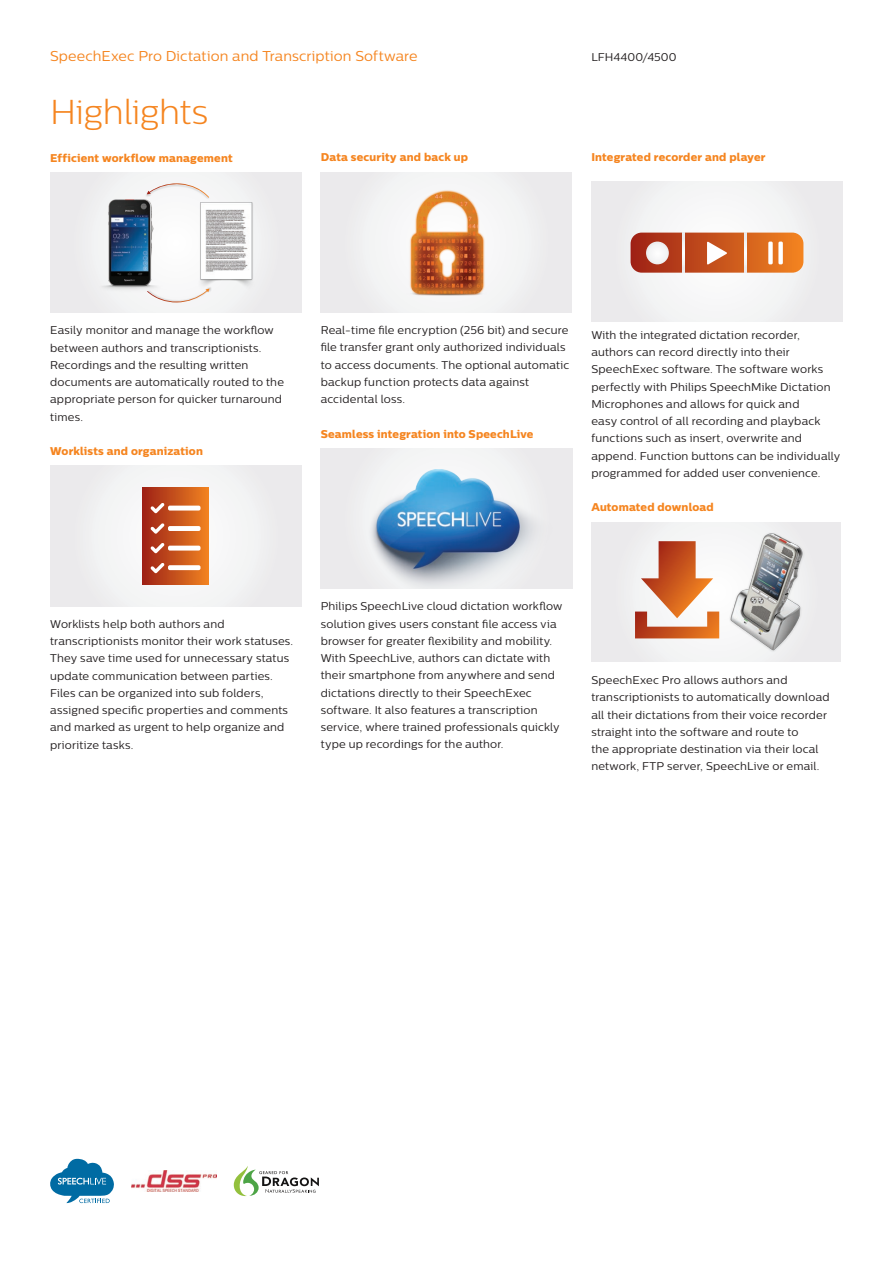
<style>
.page{position:relative;width:893px;height:1263px;background:#fff}
.page>*{position:absolute;margin:0;border:0;box-sizing:border-box;transform-origin:0 0}
.t1{font:300 34.5px "Centrale Sans";letter-spacing:-.01em;color:#f58520}
.t2{font:14.25px "Centrale Sans";letter-spacing:.01em;color:#f58520}
.t3{font:11.25px/17.2px "Centrale Sans";letter-spacing:.015em;color:#231f20}
.t4{font:11.25px "Centrale Sans X Bold";letter-spacing:.015em;color:#f58520}
</style>
<div class="page">
<div style="left:50px;top:172px;width:251px;height:141px;background:linear-gradient(to right,#f1f1f2,#f1f1f2)"></div>
<img style="left:197px;top:201px;width:57px;height:90px">
<img style="left:98px;top:199px;width:64px;height:94px">
<img style="left:144px;top:182px;width:67px;height:22px">
<svg style="left:147px;top:180px;width:62px;height:18px"></svg>
<img style="left:145px;top:279px;width:68px;height:28px">
<svg style="left:147px;top:288px;width:62px;height:17px"></svg>
<div style="left:50px;top:466px;width:251px;height:140px;background:#f1f1f2"></div>
<div style="left:143px;top:487px;width:66px;height:98px;background:linear-gradient(to right,#9e2217,#f08424)"></div>
<svg style="left:150px;top:503px;width:14px;height:10px"></svg>
<svg style="left:150px;top:523px;width:14px;height:11px"></svg>
<svg style="left:150px;top:543px;width:14px;height:10px"></svg>
<svg style="left:150px;top:563px;width:14px;height:10px"></svg>
<hr style="left:168px;top:506px;width:33px;height:4px;background:#fff;border-radius:2px">
<div style="left:168px;top:526px;width:33px;height:5px;background:#fff;border-radius:2px"></div>
<hr style="left:168px;top:546px;width:33px;height:4px;background:#fff;border-radius:2px">
<div style="left:168px;top:565px;width:33px;height:5px;background:#fff;border-radius:2px"></div>
<div style="left:321px;top:172px;width:251px;height:141px;background:#f0f0f1"></div>
<img style="left:410px;top:190px;width:75px;height:105px">
<div style="left:321px;top:448px;width:251px;height:141px;background:#ebeaec"></div>
<img style="left:373px;top:470px;width:160px;height:114px">
<div style="left:591px;top:181px;width:252px;height:140px;background:#f0f0f1"></div>
<svg style="left:631px;top:233px;width:172px;height:40px;background:#cc602d"></svg>
<div style="left:778px;top:242px;width:5px;height:22px;background:#fff;border-radius:2px"></div>
<div style="left:768px;top:242px;width:5px;height:22px;background:#fff;border-radius:2px"></div>
<hr style="left:683px;top:233px;width:2px;height:40px;background:#f3f4f4">
<hr style="left:745px;top:233px;width:2px;height:40px;background:#f3f4f4">
<svg style="left:646px;top:242px;width:23px;height:22px"></svg>
<svg style="left:591px;top:522px;width:250px;height:139px"></svg>
<svg style="left:635px;top:541px;width:84px;height:97px"></svg>
<img style="left:729px;top:531px;width:75px;height:121px">
<svg style="left:234px;top:1166px;width:85px;height:30px"></svg>
<svg style="left:50px;top:1159px;width:64px;height:44px"></svg>
<img style="left:131px;top:1171px;width:85px;height:20px">
<p class="t2" style="left:50px;top:48px;width:369px">SpeechExec Pro Dictation and Transcription Software</p>
<p class="t3" style="left:591px;top:48px;width:87px">LFH4400/4500</p>
<h1 class="t1" style="left:50px;top:92px;width:159px">Highlights</h1>
<p class="t4" style="left:50px;top:151px;width:184px">Efficient workflow management</p>
<p class="t4" style="left:321px;top:150px;width:149px">Data security and back up</p>
<p class="t4" style="left:591px;top:150px;width:176px">Integrated recorder and player</p>
<p class="t3" style="left:50px;top:321px;width:235px">Easily monitor and manage the workflow between authors and transcriptionists.<br>Recordings and the resulting written documents are automatically routed to the appropriate person for quicker turnaround times.</p>
<p class="t4" style="left:50px;top:444px;width:154px">Worklists and organization</p>
<p class="t3" style="left:321px;top:321px;width:250px">Real-time file encryption (256 bit) and secure file transfer grant only authorized individuals to access documents. The optional automatic backup function protects data against accidental loss.</p>
<p class="t4" style="left:321px;top:427px;width:214px">Seamless integration into SpeechLive</p>
<p class="t3" style="left:591px;top:326px;width:251px">With the integrated dictation recorder, authors can record directly into their SpeechExec software. The software works perfectly with Philips SpeechMike Dictation Microphones and allows for quick and<br>easy control of all recording and playback functions such as insert, overwrite and append. Function buttons can be individually programmed for added user convenience.</p>
<p class="t4" style="left:591px;top:500px;width:124px">Automated download</p>
<p class="t3" style="left:50px;top:615px;width:244px">Worklists help both authors and transcriptionists monitor their work statuses.<br>They save time used for unnecessary status update communication between parties.<br>Files can be organized into sub folders, assigned specific properties and comments and marked as urgent to help organize and prioritize tasks.</p>
<p class="t3" style="left:321px;top:598px;width:243px">Philips SpeechLive cloud dictation workflow solution gives users constant file access via browser for greater flexibility and mobility.<br>With SpeechLive, authors can dictate with their smartphone from anywhere and send dictations directly to their SpeechExec software. It also features a transcription service, where trained professionals quickly type up recordings for the author.</p>
<p class="t3" style="left:591px;top:671px;width:240px">SpeechExec Pro allows authors and transcriptionists to automatically download all their dictations from their voice recorder straight into the software and route to<br>the appropriate destination via their local network, FTP server, SpeechLive or email.</p>
</div>
